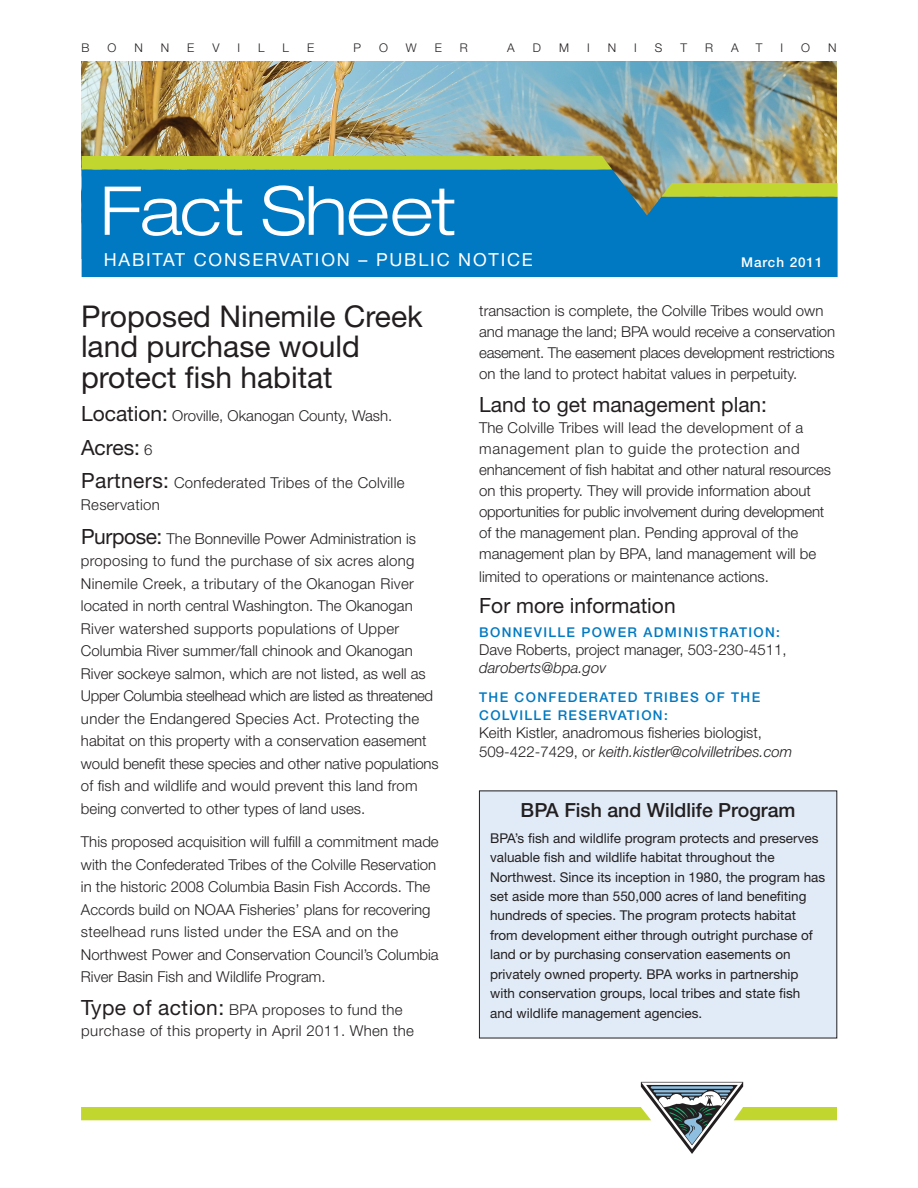
<style>
.page{position:relative;width:918px;height:1188px;background:#fff}
.page>*{position:absolute;margin:0;border:0;box-sizing:border-box;transform-origin:0 0}
.t1{font:300 expanded 67.5px "Helvetica Neue LT Std";letter-spacing:-.02em;color:#fff}
.t2{font:30px/30.8px "Helvetica Neue LT Std";color:#231f20}
.t3{font:21px "Helvetica Neue LT Std";color:#231f20}
.t4{font:500 19.5px "Helvetica Neue LT Std";color:#231f20}
.t5{font:18px "Helvetica Neue LT Std";letter-spacing:.1em;color:#fff}
.t6{font:300 15px/22.5px "Helvetica Neue LT Std";color:#231f20}
.t7{font:300 15px/22.5px "Helvetica Neue LT Std";letter-spacing:.02em;color:#231f20}
.t8{font:italic 300 15px "Helvetica Neue LT Std";color:#231f20}
.t9{font:13.5px/19.5px "Helvetica Neue LT Std";color:#231f20}
.t10{font:500 13.5px/18px "Helvetica Neue LT Std";letter-spacing:.1em;color:#0079c2}
.t11{font:500 13.5px "Helvetica Neue LT Std";letter-spacing:.07em;color:#fff}
.t12{font:300 12px "Helvetica Neue LT Std";color:#231f20}
.s1{font-weight:400;font-size:21px}
.s2{font-weight:300;font-size:15px}
.s3{font-style:italic}
</style>
<div class="page">
<img style="left:82px;top:62px;width:755px;height:107px">
<svg style="left:81px;top:1082px;width:756px;height:72px"></svg>
<div style="left:82px;top:169px;width:756px;height:108px;background:#0079c2"></div>
<svg style="left:82px;top:156px;width:530px;height:14px;background:#bcd333"></svg>
<svg style="left:661px;top:183px;width:177px;height:14px;background:#bdd335"></svg>
<div style="left:479px;top:791px;width:358px;height:247px;background:#e1ebf7"></div>
<p class="t12" style="left:81px;top:40px;width:10px">B</p>
<p class="t12" style="left:107px;top:40px;width:10px">O</p>
<p class="t12" style="left:134px;top:40px;width:10px">N</p>
<p class="t12" style="left:161px;top:40px;width:10px">N</p>
<p class="t12" style="left:187px;top:40px;width:9px">E</p>
<p class="t12" style="left:212px;top:40px;width:9px">V</p>
<p class="t12" style="left:238px;top:40px;width:4px">I</p>
<p class="t12" style="left:258px;top:40px;width:8px">L</p>
<p class="t12" style="left:283px;top:40px;width:8px">L</p>
<p class="t12" style="left:307px;top:40px;width:9px">E</p>
<p class="t12" style="left:354px;top:40px;width:9px">P</p>
<p class="t12" style="left:379px;top:40px;width:10px">O</p>
<p class="t12" style="left:406px;top:40px;width:12px">W</p>
<p class="t12" style="left:435px;top:40px;width:9px">E</p>
<p class="t12" style="left:460px;top:40px;width:10px">R</p>
<p class="t12" style="left:507px;top:40px;width:9px">A</p>
<p class="t12" style="left:533px;top:40px;width:10px">D</p>
<p class="t12" style="left:559px;top:40px;width:11px">M</p>
<p class="t12" style="left:587px;top:40px;width:4px">I</p>
<p class="t12" style="left:608px;top:40px;width:10px">N</p>
<p class="t12" style="left:634px;top:40px;width:4px">I</p>
<p class="t12" style="left:655px;top:40px;width:9px">S</p>
<p class="t12" style="left:680px;top:40px;width:8px">T</p>
<p class="t12" style="left:705px;top:40px;width:10px">R</p>
<p class="t12" style="left:731px;top:40px;width:9px">A</p>
<p class="t12" style="left:756px;top:40px;width:8px">T</p>
<p class="t12" style="left:781px;top:40px;width:4px">I</p>
<p class="t12" style="left:801px;top:40px;width:10px">O</p>
<p class="t12" style="left:828px;top:40px;width:10px">N</p>
<h1 class="t1" style="left:100px;top:170px;width:357px">Fact Sheet</h1>
<p class="t5" style="left:104px;top:249px;width:61px">Hab itat</p>
<p class="t5" style="left:194px;top:249px;width:341px">Conservation – Public Notice</p>
<p class="t11" style="left:741px;top:254px;width:83px">MARCH 2011</p>
<h2 class="t2" style="left:81px;top:300px;width:343px">Proposed Ninemile Creek land purchase would protect fish habitat</h2>
<p class="t6" style="left:81px;top:404px;width:313px"><span class="s1">Location:</span> Oroville, Okanogan County, Wash.</p>
<h3 class="t3" style="left:81px;top:435px;width:73px">Acres: <span class="s2">6</span></h3>
<p class="t7" style="left:81px;top:471px;width:325px"><span class="s1">Partners:</span> Confederated Tribes of the Colville<br>Reservation</p>
<p class="t6" style="left:81px;top:527px;width:359px"><span class="s1">Purpose:</span> The Bonneville Power Administration is proposing to fund the purchase of six acres along Ninemile Creek, a tributary of the Okanogan River located in north central Washington. The Okanogan River watershed supports populations of Upper Columbia River summer/fall chinook and Okanogan River sockeye salmon, which are not listed, as well as Upper Columbia steelhead which are listed as threatened under the Endangered Species Act. Protecting the habitat on this property with a conservation easement would benefit these species and other native populations of fish and wildlife and would prevent this land from being converted to other types of land uses.</p>
<p class="t6" style="left:81px;top:830px;width:359px">This proposed acquisition will fulfill a commitment made with the Confederated Tribes of the Colville Reservation in the historic 2008 Columbia Basin Fish Accords. The Accords build on NOAA Fisheries’ plans for recovering steelhead runs listed under the ESA and on the Northwest Power and Conservation Council’s Columbia River Basin Fish and Wildlife Program.</p>
<p class="t7" style="left:81px;top:999px;width:335px;line-height:21px"><span class="s1">Type of action:</span> BPA proposes to fund the purchase of this property in April 2011. When the</p>
<p class="t6" style="left:479px;top:300px;width:357px;line-height:21px">transaction is complete, the Colville Tribes would own and manage the land; BPA would receive a conservation easement. The easement places development restrictions on the land to protect habitat values in perpetuity.</p>
<h3 class="t3" style="left:479px;top:392px;width:289px">Land to get management plan:</h3>
<p class="t6" style="left:479px;top:417px;width:353px;line-height:21px">The Colville Tribes will lead the development of a management plan to guide the protection and enhancement of fish habitat and other natural resources on this property. They will provide information about opportunities for public involvement during development of the management plan. Pending approval of the management plan by BPA, land management will be</p>
<p class="t6" style="left:479px;top:565px;width:291px">limited to operations or maintenance actions.</p>
<h3 class="t3" style="left:479px;top:593px;width:198px">For more information</h3>
<p class="t10" style="left:479px;top:624px;width:302px">BONNEVILLE POWER ADMINISTRATION:</p>
<p class="t6" style="left:479px;top:639px;width:309px">Dave Roberts, project manager, 503-230-4511,</p>
<p class="t8" style="left:479px;top:659px;width:129px">daroberts@bpa.gov</p>
<p class="t10" style="left:479px;top:688px;width:283px">THE CONFEDERATED TRIBES OF THE<br>COLVILLE RESERVATION:</p>
<p class="t6" style="left:479px;top:723px;width:315px;line-height:19.5px">Keith Kistler, anadromous fisheries biologist,<br>509-422-7429, or <span class="s3">keith.kistler@colvilletribes.com</span></p>
<h3 class="t4" style="left:521px;top:798px;width:276px">BPA FISH AND WILDLIFE PROGRAM</h3>
<p class="t9" style="left:490px;top:828px;width:337px">BPA’s fish and wildlife program protects and preserves valuable fish and wildlife habitat throughout the Northwest. Since its inception in 1980, the program has set aside more than 550,000 acres of land benefiting hundreds of species. The program protects habitat from development either through outright purchase of land or by purchasing conservation easements on privately owned property. BPA works in partnership with conservation groups, local tribes and state fish and wildlife management agencies.</p>
</div>
